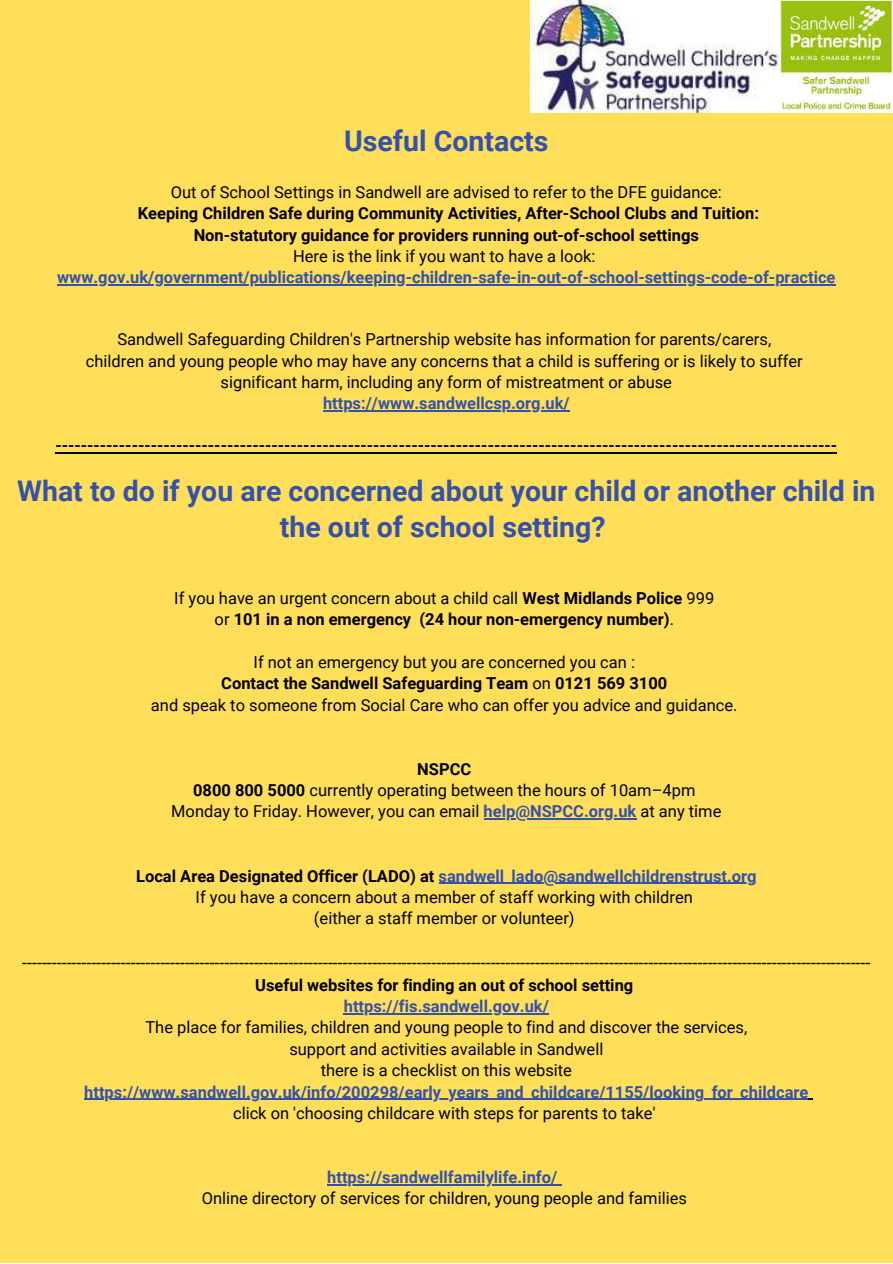
<style>
.page{position:relative;width:893px;height:1264px;background:#fff}
.page>*{position:absolute;margin:0;border:0;box-sizing:border-box;transform-origin:0 0}
.t1{font:700 28.5px/36px "Roboto";color:#3452ad;text-align:center}
.t2{font:17.85px "Roboto";color:#000}
.t3{font:16.5px/21.3px "Roboto";color:#000;text-align:center}
.t4{font:700 16.5px/21.3px "Roboto";color:#000;text-align:center}
.t5{font:700 16.5px "Roboto";color:#3452ad}
.t6{font:700 16.35px "Roboto";color:#000}
.s1{font-weight:400}
.s2{font-weight:700}
.s3{font-weight:700;color:#3452ad}
</style>
<div class="page">
<div style="left:0;top:0;width:892px;height:1262px;background:#ffde59"></div>
<hr style="left:57px;top:284px;width:778px;height:1px;background:#3452ad">
<hr style="left:323px;top:410px;width:246px;height:1px;background:#3452ad">
<hr style="left:55px;top:452px;width:782px;height:1px;background:#000">
<hr style="left:483px;top:818px;width:153px;height:1px;background:#3452ad">
<hr style="left:438px;top:882px;width:318px;height:1px;background:#3452ad">
<hr style="left:344px;top:1013px;width:205px;height:1px;background:#3452ad">
<hr style="left:84px;top:1098px;width:724px;height:1px;background:#3452ad">
<hr style="left:327px;top:1184px;width:230px;height:1px;background:#3452ad">
<img style="left:530px;top:0;width:362px;height:112px">
<h1 class="t1" style="left:344px;top:123px;width:206px">Useful Contacts</h1>
<p class="t3" style="left:171px;top:181px;width:552px">Out of School Settings in Sandwell are advised to refer to the DFE guidance:</p>
<p class="t4" style="left:138px;top:203px;width:622px">Keeping Children Safe during Community Activities, After-School Clubs and Tuition:<br>Non-statutory guidance for providers running out-of-school settings</p>
<p class="t3" style="left:293px;top:246px;width:304px">Here is the link if you want to have a look:</p>
<p class="t5" style="left:57px;top:268px;width:779px">www.gov.uk/government/publications/keeping-children-safe-in-out-of-school-settings-code-of-practice</p>
<p class="t3" style="left:86px;top:329px;width:718px">Sandwell Safeguarding Children's Partnership website has information for parents/carers,<br>children and young people who may have any concerns that a child is suffering or is likely to suffer significant harm, including any form of mistreatment or abuse</p>
<p class="t5" style="left:323px;top:394px;width:248px">https://www.sandwellcsp.org.uk/</p>
<p class="t6" style="left:55px;top:435px;width:783px">---------------------------------------------------------------------------------------------------------------------------</p>
<h1 class="t1" style="left:17px;top:473px;width:859px">What to do if you are concerned about your child or another child in the out of school setting?</h1>
<p class="t4" style="left:174px;top:587px;width:541px"><span class="s1">If you have an urgent concern about a child call</span> West Midlands Police <span class="s1">999 or</span> 101 in a non emergency (24 hour non-emergency number)<span class="s1">.</span></p>
<p class="t3" style="left:151px;top:651px;width:588px">If not an emergency but you are concerned you can :<br><span class="s2">Contact the Sandwell Safeguarding Team</span> on <span class="s2">0121 569 3100<br></span>and speak to someone from Social Care who can offer you advice and guidance.</p>
<p class="t3" style="left:171px;top:758px;width:551px"><span class="s2">NSPCC<br>0800 800 5000</span> currently operating between the hours of 10am–4pm<br>Monday to Friday. However, you can email <span class="s3">help@NSPCC.org.uk</span> at any time</p>
<p class="t3" style="left:136px;top:865px;width:622px"><span class="s2">Local Area Designated Officer (LADO) at</span> <span class="s3">sandwell_lado@sandwellchildrenstrust.org<br></span>If you have a concern about a member of staff working with children<br>(either a staff member or volunteer)</p>
<p class="t2" style="left:22px;top:952px;width:849px">----------------------------------------------------------------------------------------------------------------------------------------------------------------------------</p>
<p class="t4" style="left:255px;top:974px;width:379px">Useful websites for finding an out of school setting</p>
<p class="t5" style="left:344px;top:996px;width:206px">https://fis.sandwell.gov.uk/</p>
<p class="t3" style="left:145px;top:1017px;width:603px">The place for families, children and young people to find and discover the services, support and activities available in Sandwell<br>there is a checklist on this website</p>
<p class="t5" style="left:84px;top:1082px;width:725px">https://www.sandwell.gov.uk/info/200298/early_years_and_childcare/1155/looking_for_childcare</p>
<p class="t3" style="left:233px;top:1102px;width:424px">click on 'choosing childcare with steps for parents to take'</p>
<p class="t5" style="left:327px;top:1167px;width:231px">https://sandwellfamilylife.info/</p>
<p class="t3" style="left:202px;top:1187px;width:486px">Online directory of services for children, young people and families</p>
</div>
